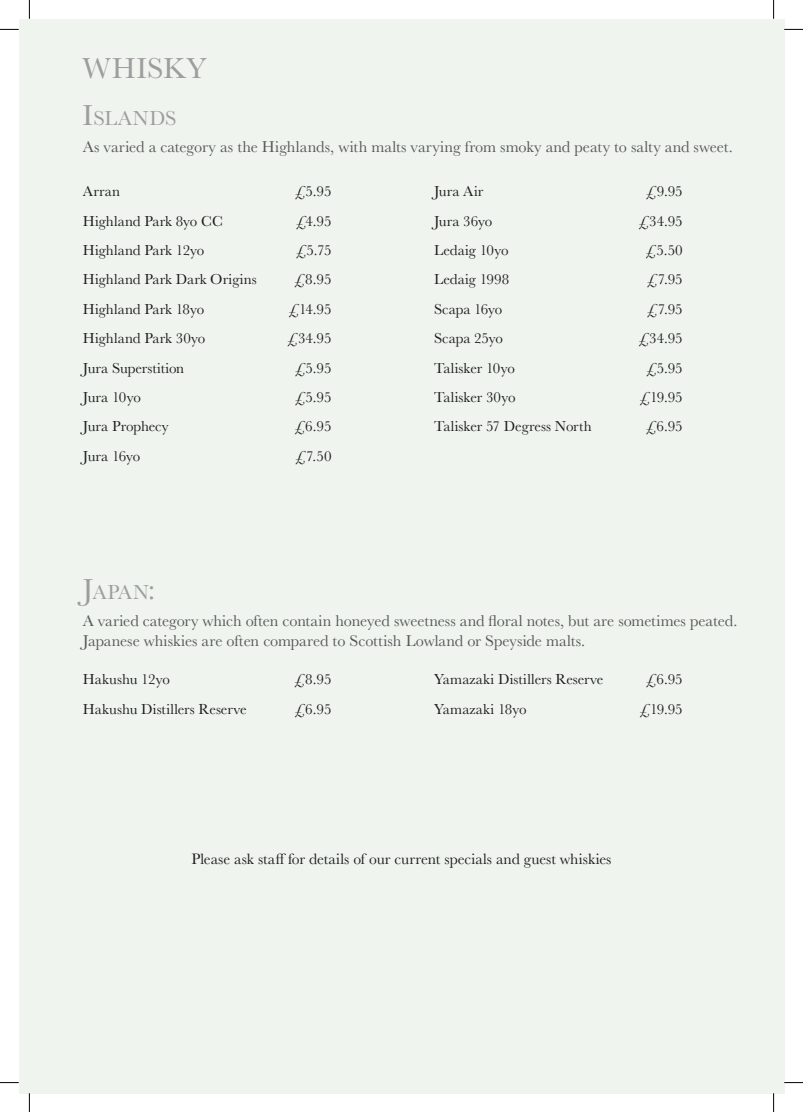
<style>
.page{position:relative;width:803px;height:1112px;background:#fff}
.page>*{position:absolute;margin:0;border:0;box-sizing:border-box;transform-origin:0 0}
.t1{font:30px "Baskerville";letter-spacing:.005em;color:#9d9d9d}
.t2{font:21px "Baskerville";letter-spacing:.035em;color:#9d9d9d}
.t3{font:16.25px/20px "Baskerville";color:#575756}
.t4{font:15.62px "Baskerville";letter-spacing:.005em;color:#1d1d1b}
.t5{font:15px "Baskerville";color:#1d1d1b}
.s1{font-size:30px}
</style>
<div class="page">
<div style="left:19px;top:19px;width:765px;height:1073px;background:#eff4ef"></div>
<svg style="left:0;top:29px;width:19px;height:1px"></svg>
<svg style="left:784px;top:29px;width:19px;height:1px"></svg>
<svg style="left:0;top:1082px;width:19px;height:1px"></svg>
<svg style="left:784px;top:1081px;width:19px;height:2px"></svg>
<svg style="left:29px;top:0;width:1px;height:19px"></svg>
<svg style="left:29px;top:1092px;width:1px;height:19px"></svg>
<svg style="left:773px;top:0;width:1px;height:19px"></svg>
<svg style="left:773px;top:1092px;width:1px;height:19px"></svg>
<h1 class="t1" style="left:83px;top:49px;width:126px">WHISKY</h1>
<h2 class="t2" style="left:58px;top:104px;width:118px"><span class="s1">I</span> SLANDS</h2>
<p class="t3" style="left:83px;top:137px;width:651px">As varied a category as the Highlands, with malts varying from smoky and peaty to salty and sweet.</p>
<p class="t5" style="left:83px;top:182px;width:39px">Arran</p>
<p class="t5" style="left:295px;top:182px;width:38px">£5.95</p>
<p class="t5" style="left:83px;top:211px;width:142px">Highland Park 8yo CC</p>
<p class="t5" style="left:296px;top:211px;width:37px">£4.95</p>
<p class="t5" style="left:83px;top:240px;width:123px">Highland Park 12yo</p>
<p class="t5" style="left:296px;top:240px;width:37px">£5.75</p>
<p class="t5" style="left:83px;top:270px;width:176px">Highland Park Dark Origins</p>
<p class="t5" style="left:294px;top:270px;width:38px">£8.95</p>
<p class="t5" style="left:83px;top:299px;width:123px">Highland Park 18yo</p>
<p class="t5" style="left:289px;top:299px;width:44px">£14.95</p>
<p class="t5" style="left:83px;top:329px;width:124px">Highland Park 30yo</p>
<p class="t5" style="left:287px;top:329px;width:46px">£34.95</p>
<p class="t5" style="left:83px;top:358px;width:103px">Jura Superstition</p>
<p class="t5" style="left:295px;top:358px;width:38px">£5.95</p>
<p class="t5" style="left:83px;top:387px;width:60px">Jura 10yo</p>
<p class="t5" style="left:295px;top:387px;width:38px">£5.95</p>
<p class="t5" style="left:83px;top:417px;width:88px">Jura Prophecy</p>
<p class="t5" style="left:295px;top:417px;width:38px">£6.95</p>
<p class="t5" style="left:83px;top:446px;width:59px">Jura 16yo</p>
<p class="t5" style="left:296px;top:446px;width:37px">£7.50</p>
<p class="t5" style="left:434px;top:182px;width:51px">Jura Air</p>
<p class="t5" style="left:646px;top:182px;width:38px">£9.95</p>
<p class="t5" style="left:434px;top:211px;width:60px">Jura 36yo</p>
<p class="t5" style="left:639px;top:211px;width:46px">£34.95</p>
<p class="t5" style="left:434px;top:240px;width:76px">Ledaig 10yo</p>
<p class="t5" style="left:646px;top:240px;width:38px">£5.50</p>
<p class="t5" style="left:434px;top:270px;width:77px">Ledaig 1998</p>
<p class="t5" style="left:647px;top:270px;width:37px">£7.95</p>
<p class="t5" style="left:434px;top:299px;width:70px">Scapa 16yo</p>
<p class="t5" style="left:647px;top:299px;width:37px">£7.95</p>
<p class="t5" style="left:434px;top:329px;width:71px">Scapa 25yo</p>
<p class="t5" style="left:639px;top:329px;width:46px">£34.95</p>
<p class="t5" style="left:434px;top:358px;width:82px">Talisker 10yo</p>
<p class="t5" style="left:646px;top:358px;width:38px">£5.95</p>
<p class="t5" style="left:434px;top:387px;width:83px">Talisker 30yo</p>
<p class="t5" style="left:640px;top:387px;width:44px">£19.95</p>
<p class="t5" style="left:434px;top:417px;width:159px">Talisker 57 Degress North</p>
<p class="t5" style="left:646px;top:417px;width:38px">£6.95</p>
<h2 class="t2" style="left:83px;top:579px;width:74px"><span class="s1">J</span>APAN<span class="s1">:</span></h2>
<p class="t3" style="left:83px;top:611px;width:656px">A varied category which often contain honeyed sweetness and floral notes, but are sometimes peated.<br>Japanese whiskies are often compared to Scottish Lowland or Speyside malts.</p>
<p class="t5" style="left:83px;top:669px;width:89px">Hakushu 12yo</p>
<p class="t5" style="left:294px;top:669px;width:38px">£8.95</p>
<p class="t5" style="left:83px;top:699px;width:165px">Hakushu Distillers Reserve</p>
<p class="t5" style="left:295px;top:699px;width:38px">£6.95</p>
<p class="t5" style="left:434px;top:669px;width:171px">Yamazaki Distillers Reserve</p>
<p class="t5" style="left:646px;top:669px;width:38px">£6.95</p>
<p class="t5" style="left:434px;top:699px;width:94px">Yamazaki 18yo</p>
<p class="t5" style="left:640px;top:699px;width:44px">£19.95</p>
<p class="t4" style="left:191px;top:849px;width:421px">Please ask staff for details of our current specials and guest whiskies</p>
</div>
